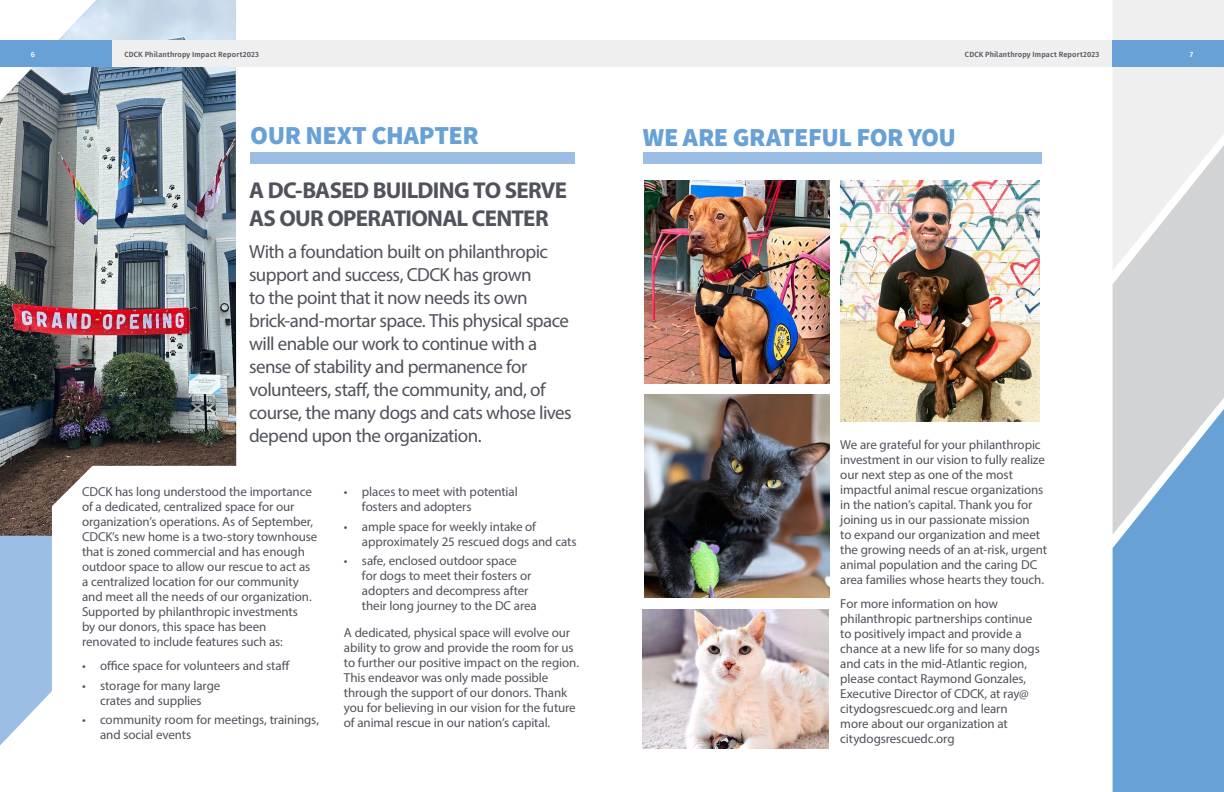
<style>
.page{position:relative;width:1224px;height:792px;background:#fff}
.page>*{position:absolute;margin:0;border:0;box-sizing:border-box;transform-origin:0 0}
.t1{font:900 26px "Source Sans Pro";letter-spacing:-.015em;color:#67a1d6}
.t2{font:700 23px/28px "Myriad Pro";letter-spacing:-.03em;color:#50535c}
.t3{font:19px/23px "Myriad Pro";letter-spacing:-.03em;color:#50535c}
.t4{font:13px/15px "Myriad Pro";letter-spacing:-.01em;color:#50535c}
.t5{font:500 7.5px "Fira Sans";letter-spacing:.015em;color:#50535c}
.t6{font:500 7.5px "Fira Sans";color:#fff}
</style>
<div class="page">
<img style="left:643px;top:609px;width:185px;height:139px">
<div style="left:643px;top:152px;width:398px;height:12px;background:#9cbee5"></div>
<div style="left:250px;top:152px;width:325px;height:12px;background:#9cbee5"></div>
<img style="left:644px;top:181px;width:186px;height:202px">
<img style="left:840px;top:181px;width:200px;height:240px">
<svg style="left:0;top:536px;width:52px;height:210px;fill:#9cbee5"></svg>
<img style="left:0;top:0;width:236px;height:536px">
<svg style="left:52px;top:466px;width:184px;height:70px"></svg>
<div style="left:1113px;top:0;width:111px;height:145px;background:#efeff0"></div>
<div style="left:1113px;top:535px;width:111px;height:257px;background:#67a1d6"></div>
<svg style="left:1113px;top:145px;width:111px;height:390px;fill:#d1d3d4"></svg>
<img style="left:644px;top:395px;width:186px;height:202px">
<div style="left:98px;top:40px;width:514px;height:27px;background:#efeff0"></div>
<div style="left:612px;top:40px;width:514px;height:27px;background:#efeff0"></div>
<div style="left:0;top:40px;width:112px;height:27px;background:#67a1d6"></div>
<div style="left:1112px;top:40px;width:112px;height:27px;background:#67a1d6"></div>
<p class="t6" style="left:31px;top:48px;width:6px">6</p>
<p class="t5" style="left:125px;top:48px;width:136px">CDCK Philanthropy Impact Report2023</p>
<p class="t5" style="left:965px;top:48px;width:136px">CDCK Philanthropy Impact Report2023</p>
<p class="t6" style="left:1190px;top:48px;width:5px">7</p>
<h1 class="t1" style="left:250px;top:117px;width:230px">OUR NEXT CHAPTER</h1>
<h1 class="t1" style="left:643px;top:119px;width:315px">WE ARE GRATEFUL FOR YOU</h1>
<h2 class="t2" style="left:249px;top:175px;width:320px">A DC-BASED BUILDING TO SERVE<br>AS OUR OPERATIONAL CENTER</h2>
<p class="t3" style="left:249px;top:240px;width:324px">With a foundation built on philanthropic support and success, CDCK has grown<br>to the point that it now needs its own brick-and-mortar space. This physical space will enable our work to continue with a sense of stability and permanence for volunteers, staff, the community, and, of course, the many dogs and cats whose lives depend upon the organization.</p>
<p class="t4" style="left:82px;top:484px;width:237px">CDCK has long understood the importance of a dedicated, centralized space for our organization’s operations. As of September, CDCK’s new home is a two-story townhouse that is zoned commercial and has enough outdoor space to allow our rescue to act as a centralized location for our community and meet all the needs of our organization.<br>Supported by philanthropic investments<br>by our donors, this space has been renovated to include features such as:</p>
<p class="t4" style="left:82px;top:658px;width:209px">• office space for volunteers and staff</p>
<p class="t4" style="left:82px;top:678px;width:140px;text-align:center">• storage for many large crates and supplies</p>
<p class="t4" style="left:100px;top:712px;width:220px;text-indent:-18px">• community room for meetings, trainings, and social events</p>
<p class="t4" style="left:362px;top:484px;width:157px;text-indent:-18px">• places to meet with potential fosters and adopters</p>
<p class="t4" style="left:362px;top:519px;width:216px;text-indent:-18px">• ample space for weekly intake of approximately 25 rescued dogs and cats</p>
<p class="t4" style="left:362px;top:553px;width:176px;text-indent:-18px">• safe, enclosed outdoor space<br>for dogs to meet their fosters or adopters and decompress after their long journey to the DC area</p>
<p class="t4" style="left:344px;top:625px;width:237px">A dedicated, physical space will evolve our ability to grow and provide the room for us to further our positive impact on the region.<br>This endeavor was only made possible through the support of our donors. Thank you for believing in our vision for the future of animal rescue in our nation’s capital.</p>
<p class="t4" style="left:840px;top:437px;width:208px">We are grateful for your philanthropic investment in our vision to fully realize our next step as one of the most impactful animal rescue organizations in the nation’s capital. Thank you for joining us in our passionate mission<br>to expand our organization and meet the growing needs of an at-risk, urgent animal population and the caring DC area families whose hearts they touch.</p>
<p class="t4" style="left:840px;top:596px;width:201px">For more information on how philanthropic partnerships continue to positively impact and provide a chance at a new life for so many dogs and cats in the mid-Atlantic region, please contact Raymond Gonzales,<br>Executive Director of CDCK, at ray@ citydogsrescuedc.org and learn<br>more about our organization at citydogsrescuedc.org</p>
</div>
